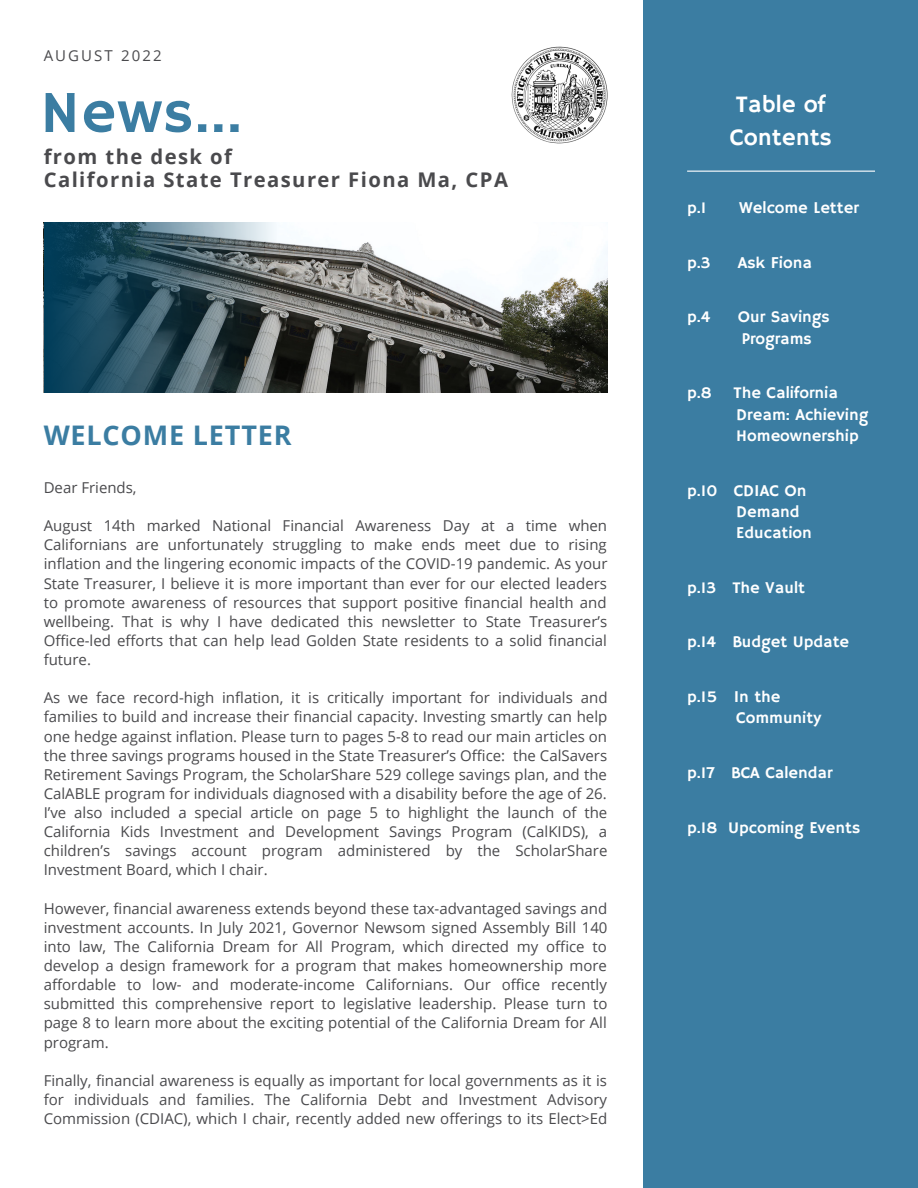
<style>
.page{position:relative;width:918px;height:1188px;background:#fff}
.page>*{position:absolute;margin:0;border:0;box-sizing:border-box;transform-origin:0 0}
.t1{font:60px "Hammersmith One";color:#3b7da2}
.t2{font:700 27px "Open Sans";letter-spacing:.03em;color:#3b7da2}
.t3{font:24px/32.7px "Hammersmith One";color:#fff}
.t4{font:700 20.25px/22.5px "Open Sans";letter-spacing:.07em;color:#4a4a4d}
.t5{font:16.5px/21.3px "Hammersmith One";color:#fff}
.t6{font:15px/19px "Open Sans";color:#4a4a4d;text-align:justify}
.t7{font:15px "Open Sans";letter-spacing:.14em;color:#4a4a4d}
</style>
<div class="page">
<div style="left:644px;top:0;width:274px;height:1188px;background:#3b7da2"></div>
<hr style="left:687px;top:171px;width:188px;height:1px;background:#fff">
<img style="left:512px;top:47px;width:95px;height:96px">
<img style="left:277px;top:242px;width:330px;height:150px">
<svg style="left:44px;top:222px;width:233px;height:170px;background:#375663"></svg>
<p class="t7" style="left:44px;top:45px;width:119px">AUGUST 2022</p>
<h1 class="t1" style="left:40px;top:78px;width:203px">News...</h1>
<h2 class="t4" style="left:44px;top:145px;width:466px">from the desk of<br>California State Treasurer Fiona Ma, CPA</h2>
<h2 class="t2" style="left:44px;top:416px;width:249px">WELCOME LETTER</h2>
<p class="t6" style="left:44px;top:478px;width:94px">Dear Friends,</p>
<p class="t6" style="left:44px;top:516px;width:565px">August 14th marked National Financial Awareness Day at a time when Californians are unfortunately struggling to make ends meet due to rising inflation and the lingering economic impacts of the COVID-19 pandemic. As your State Treasurer, I believe it is more important than ever for our elected leaders to promote awareness of resources that support positive financial health and wellbeing. That is why I have dedicated this newsletter to State Treasurer’s Office-led efforts that can help lead Golden State residents to a solid financial future.</p>
<p class="t6" style="left:44px;top:688px;width:565px">As we face record-high inflation, it is critically important for individuals and families to build and increase their financial capacity. Investing smartly can help one hedge against inflation. Please turn to pages 5-8 to read our main articles on the three savings programs housed in the State Treasurer’s Office: the CalSavers Retirement Savings Program, the ScholarShare 529 college savings plan, and the CalABLE program for individuals diagnosed with a disability before the age of 26.<br>I’ve also included a special article on page 5 to highlight the launch of the California Kids Investment and Development Savings Program (CalKIDS), a children’s savings account program administered by the ScholarShare Investment Board, which I chair.</p>
<p class="t6" style="left:44px;top:898px;width:565px">However, financial awareness extends beyond these tax-advantaged savings and investment accounts. In July 2021, Governor Newsom signed Assembly Bill 140 into law, The California Dream for All Program, which directed my office to develop a design framework for a program that makes homeownership more affordable to low- and moderate-income Californians. Our office recently submitted this comprehensive report to legislative leadership. Please turn to page 8 to learn more about the exciting potential of the California Dream for All program.</p>
<p class="t6" style="left:44px;top:1070px;width:565px">Finally, financial awareness is equally as important for local governments as it is for individuals and families. The California Debt and Investment Advisory Commission (CDIAC), which I chair, recently added new offerings to its Elect&gt;Ed</p>
<h3 class="t3" style="left:730px;top:89px;width:103px">Table of<br>Contents</h3>
<p class="t5" style="left:687px;top:198px;width:21px">p.1</p>
<p class="t5" style="left:739px;top:198px;width:121px">Welcome Letter</p>
<p class="t5" style="left:687px;top:252px;width:25px">p.3</p>
<p class="t5" style="left:738px;top:252px;width:76px">Ask Fiona</p>
<p class="t5" style="left:687px;top:307px;width:25px">p.4</p>
<p class="t5" style="left:738px;top:307px;width:94px">Our Savings<br>Programs</p>
<p class="t5" style="left:687px;top:383px;width:26px">p.8</p>
<p class="t5" style="left:734px;top:383px;width:136px">The California<br>Dream: Achieving<br>Homeownership</p>
<p class="t5" style="left:736px;top:480px;width:77px;text-indent:-49px">p.10 CDIAC On<br>Demand<br>Education</p>
<p class="t5" style="left:687px;top:578px;width:119px">p.13 The Vault</p>
<p class="t5" style="left:687px;top:632px;width:164px">p.14 Budget Update</p>
<p class="t5" style="left:736px;top:687px;width:87px;text-indent:-49px">p.15 In the<br>Community</p>
<p class="t5" style="left:687px;top:763px;width:147px">p.17 BCA Calendar</p>
<p class="t5" style="left:687px;top:817px;width:175px">p.18 Upcoming Events</p>
</div>
